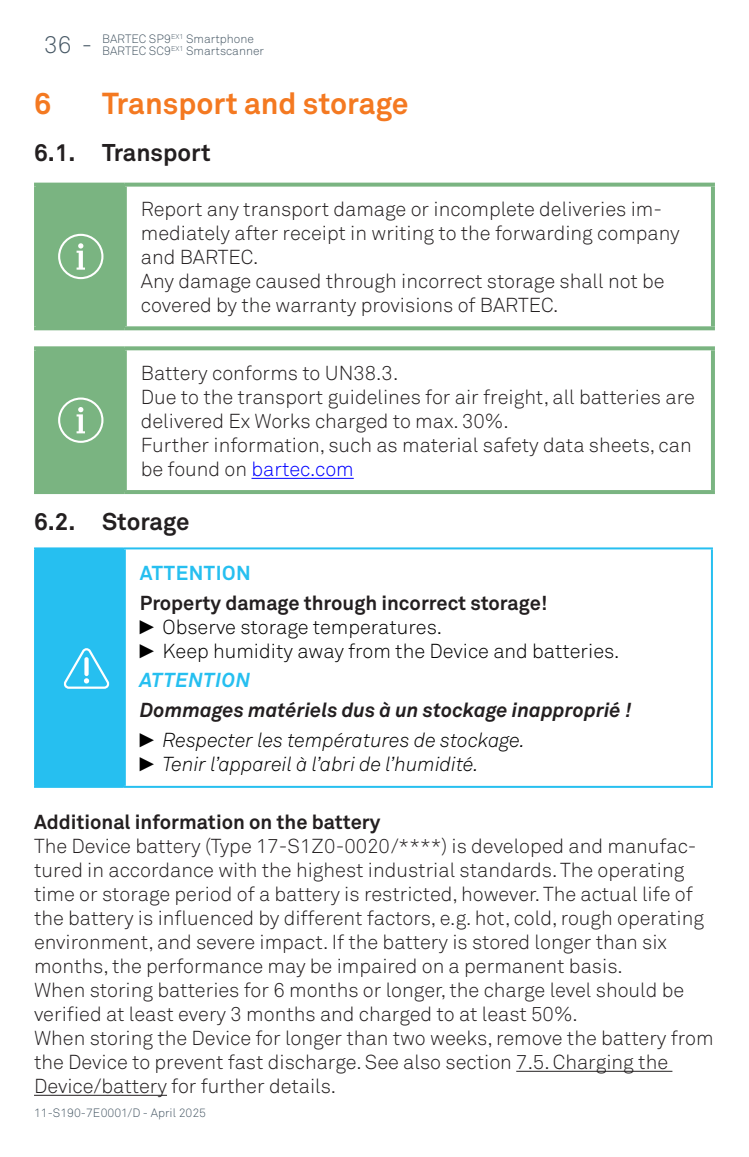
<style>
.page{position:relative;width:749px;height:1157px;background:#fff}
.page>*{position:absolute;margin:0;border:0;box-sizing:border-box;transform-origin:0 0}
.t1{font:700 30px "Akkurat Pro";color:#f47921}
.t2{font:700 24px "Akkurat Pro";color:#231f20}
.t3{font:300 24px "Akkurat Pro";color:#475865}
.t4{font:300 20px/24px "Akkurat Pro";color:#231f20}
.t5{font:italic 300 20px "Akkurat Pro";color:#000}
.Normal__bold{font:700 20px "Akkurat Pro";color:#231f20}
.t6{font:300 20px "Akkurat Pro";color:#000}
.Normal__bold_french{font:italic 700 20px "Akkurat Pro";color:#231f20}
.ATTENTION_Headline{font:700 20px "Akkurat Pro";letter-spacing:.025em;color:#26bff0}
.ATTENTION_Headline_french{font:italic 700 20px "Akkurat Pro";letter-spacing:.025em;color:#26bff0}
.t7{font:300 12px/12px "Akkurat Pro";color:#475865}
.s1{color:#00f}
.s2{font-family:"Arial Narrow";font-weight:400}
.s3{font-family:"Arial Narrow";font-weight:400;font-style:normal}
</style>
<div class="page">
<hr style="left:516px;top:1070px;width:156px;height:2px;background:#231f20">
<hr style="left:34px;top:1094px;width:133px;height:2px;background:#231f20">
<div style="left:36px;top:185px;width:89px;height:143px;background:#7ab481"></div>
<svg style="left:125px;top:183px;width:589px;height:4px;background:#86ba8c"></svg>
<svg style="left:711px;top:187px;width:3px;height:139px"></svg>
<svg style="left:125px;top:326px;width:589px;height:4px;background:#84ba8b"></svg>
<hr style="left:34px;top:183px;width:91px;height:4px;background:#7ab481">
<hr style="left:34px;top:187px;width:4px;height:139px;background:#7ab481">
<svg style="left:125px;top:187px;width:2px;height:139px"></svg>
<hr style="left:34px;top:326px;width:91px;height:4px;background:#7ab481">
<div style="left:36px;top:348px;width:89px;height:144px;background:#7ab481"></div>
<svg style="left:125px;top:346px;width:589px;height:4px;background:#85ba8b"></svg>
<svg style="left:710px;top:350px;width:4px;height:140px"></svg>
<hr style="left:125px;top:490px;width:589px;height:4px;background:#7ab481">
<svg style="left:34px;top:346px;width:91px;height:4px"></svg>
<hr style="left:34px;top:350px;width:4px;height:140px;background:#7ab481">
<svg style="left:125px;top:350px;width:2px;height:140px"></svg>
<hr style="left:34px;top:490px;width:91px;height:4px;background:#7ab481">
<hr style="left:251px;top:477px;width:102px;height:2px;background:#00f">
<div style="left:35px;top:548px;width:89px;height:239px;background:#26bff0"></div>
<hr style="left:34px;top:547px;width:90px;height:2px;background:#26bff0">
<hr style="left:34px;top:549px;width:2px;height:237px;background:#26bff0">
<hr style="left:124px;top:547px;width:588px;height:2px;background:#26bff0">
<hr style="left:710px;top:549px;width:2px;height:237px;background:#26bff0">
<hr style="left:34px;top:786px;width:90px;height:2px;background:#26bff0">
<hr style="left:124px;top:786px;width:588px;height:2px;background:#26bff0">
<svg style="left:124px;top:549px;width:2px;height:237px"></svg>
<svg style="left:58px;top:234px;width:45px;height:45px"></svg>
<svg style="left:58px;top:397px;width:45px;height:46px"></svg>
<svg style="left:64px;top:648px;width:45px;height:41px"></svg>
<div style="left:84px;top:657px;width:5px;height:19px;background:#fff;border-radius:2px"></div>
<p class="t3" style="left:44px;top:30px;width:50px">36 -</p>
<p class="t7" style="left:102px;top:33px;width:163px">BARTEC SP9<sup>EX1</sup> Smartphone<br>BARTEC SC9<sup>EX1</sup> Smartscanner</p>
<p class="t1" style="left:34px;top:85px;width:19px">6</p>
<p class="t1" style="left:102px;top:85px;width:308px">Transport and storage</p>
<p class="t2" style="left:34px;top:138px;width:38px">6.1.</p>
<p class="t2" style="left:102px;top:138px;width:110px">Transport</p>
<p class="t4" style="left:141px;top:197px;width:540px">Report any transport damage or incomplete deliveries im&shy;mediately after receipt in writing to the forwarding company and BARTEC.</p>
<p class="t4" style="left:141px;top:269px;width:525px">Any damage caused through incorrect storage shall not be covered by the warranty provisions of BARTEC.</p>
<p class="t4" style="left:141px;top:361px;width:259px">Battery conforms to UN38.3.</p>
<p class="t4" style="left:141px;top:385px;width:555px">Due to the transport guidelines for air freight, all batteries are delivered Ex Works charged to max. 30%.</p>
<p class="t4" style="left:141px;top:433px;width:552px">Further information, such as material safety data sheets, can be found on <span class="s1">bartec.com</span></p>
<p class="t2" style="left:34px;top:507px;width:38px">6.2.</p>
<p class="t2" style="left:102px;top:507px;width:89px">Storage</p>
<p class="ATTENTION_Headline" style="left:140px;top:561px;width:112px">ATTENTION</p>
<p class="Normal__bold" style="left:140px;top:590px;width:409px">Property damage through incorrect storage!</p>
<p class="t6" style="left:140px;top:615px;width:303px"><span class="s2">►</span>Observe storage temperatures.</p>
<p class="t6" style="left:140px;top:639px;width:481px"><span class="s2">►</span>Keep humidity away from the Device and batteries.</p>
<p class="ATTENTION_Headline_french" style="left:140px;top:668px;width:112px">ATTENTION</p>
<p class="Normal__bold_french" style="left:140px;top:698px;width:493px">Dommages matériels dus à un stockage inapproprié !</p>
<p class="t5" style="left:140px;top:728px;width:386px"><span class="s3">►</span>Respecter les températures de stockage.</p>
<p class="t5" style="left:140px;top:752px;width:340px"><span class="s3">►</span>Tenir l’appareil à l’abri de l’humidité.</p>
<p class="Normal__bold" style="left:34px;top:809px;width:348px">Additional information on the battery</p>
<p class="t4" style="left:34px;top:834px;width:671px">The Device battery (Type 17-S1Z0-0020/****) is developed and manufac&shy;tured in accordance with the highest industrial standards. The operating time or storage period of a battery is restricted, however. The actual life of the battery is influenced by different factors, e.g. hot, cold, rough operating environment, and severe impact. If the battery is stored longer than six months, the performance may be impaired on a permanent basis.</p>
<p class="t4" style="left:34px;top:978px;width:651px">When storing batteries for 6 months or longer, the charge level should be verified at least every 3 months and charged to at least 50%.</p>
<p class="t4" style="left:34px;top:1026px;width:680px">When storing the Device for longer than two weeks, remove the battery from the Device to prevent fast discharge. See also section 7.5. Charging the<br>Device/battery for further details.</p>
<p class="t7" style="left:34px;top:1106px;width:173px">11-S190-7E0001/D - April 2025</p>
</div>
